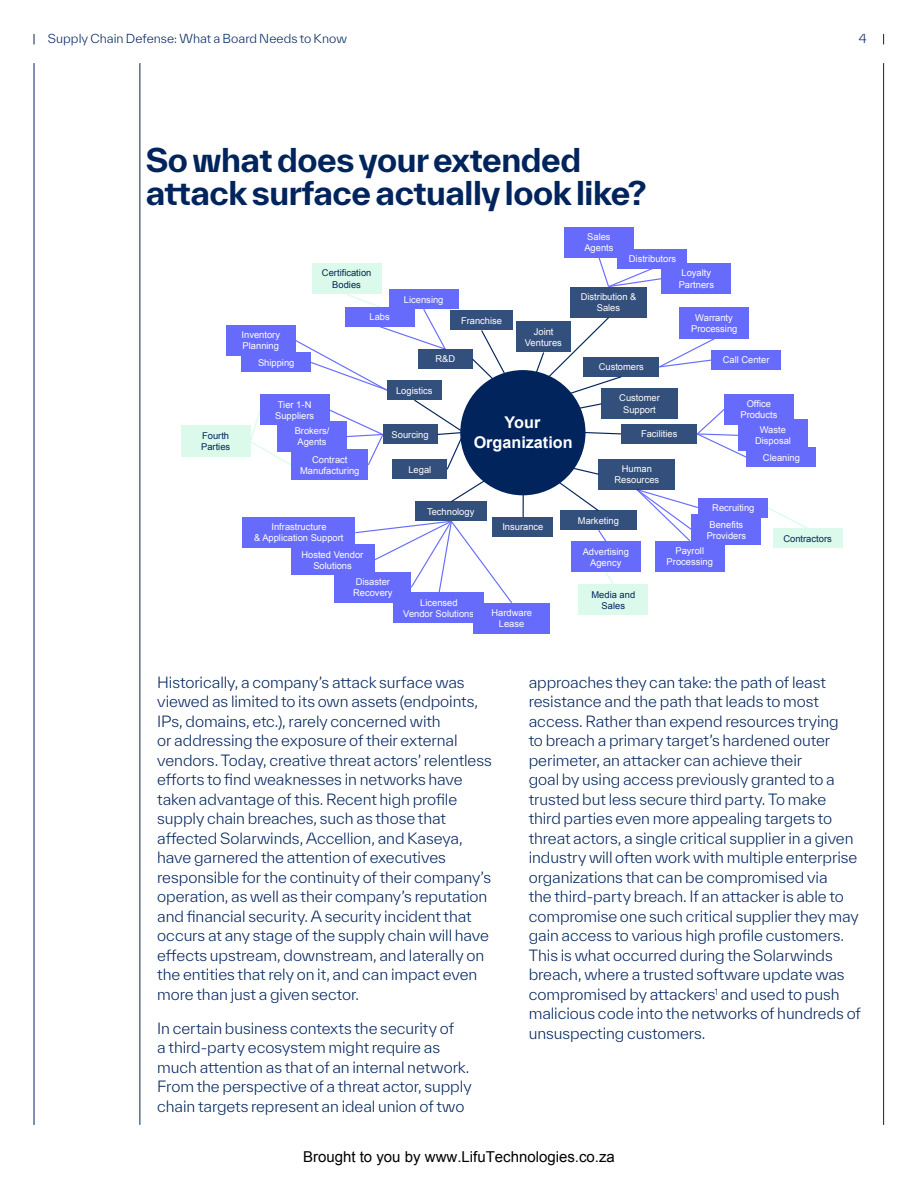
<style>
.page{position:relative;width:918px;height:1188px;background:#fff}
.page>*{position:absolute;margin:0;border:0;box-sizing:border-box;transform-origin:0 0}
.t1{font:700 31.65px/33.3px "TWK Everett";letter-spacing:-.015em;color:#01245c}
.t2{font:700 16.2px/19.5px "Arial";color:#fff;text-align:center}
.P0{font:300 15px/19.5px "TWK Everett";letter-spacing:-.005em;color:#01245c}
.t3{font:300 12px "TWK Everett";letter-spacing:.005em;color:#01245c}
.t4{font:9.3px/11.1px "Arial";color:#fff;text-align:center}
.t5{font:9.3px/11.1px "Arial";color:#01245c;text-align:center}
</style>
<div class="page">
<svg style="left:768px;top:507px;width:40px;height:21px"></svg>
<svg style="left:249px;top:257px;width:499px;height:347px"></svg>
<div style="left:460px;top:370px;width:126px;height:125px;background:#01245c;border-radius:50%"></div>
<div style="left:387px;top:380px;width:55px;height:20px;background:#334f7c"></div>
<div style="left:226px;top:325px;width:69px;height:31px;background:#676bfb"></div>
<div style="left:242px;top:353px;width:69px;height:19px;background:#676bfb"></div>
<div style="left:345px;top:307px;width:69px;height:20px;background:#676bfb"></div>
<div style="left:389px;top:290px;width:69px;height:19px;background:#676bfb"></div>
<div style="left:312px;top:263px;width:69px;height:31px;background:#dbfaeb"></div>
<div style="left:260px;top:394px;width:69px;height:31px;background:#676bfb"></div>
<div style="left:277px;top:421px;width:70px;height:31px;background:#676bfb"></div>
<div style="left:291px;top:450px;width:77px;height:30px;background:#676bfb"></div>
<div style="left:383px;top:424px;width:54px;height:20px;background:#334f7c"></div>
<div style="left:181px;top:426px;width:69px;height:31px;background:#dbfaeb"></div>
<div style="left:418px;top:349px;width:54px;height:20px;background:#334f7c"></div>
<div style="left:516px;top:322px;width:55px;height:30px;background:#334f7c"></div>
<div style="left:450px;top:311px;width:63px;height:19px;background:#334f7c"></div>
<div style="left:393px;top:459px;width:54px;height:20px;background:#334f7c"></div>
<div style="left:415px;top:501px;width:72px;height:20px;background:#334f7c"></div>
<div style="left:243px;top:517px;width:112px;height:31px;background:#676bfb"></div>
<div style="left:291px;top:544px;width:83px;height:31px;background:#676bfb"></div>
<div style="left:334px;top:572px;width:77px;height:31px;background:#676bfb"></div>
<div style="left:393px;top:592px;width:91px;height:31px;background:#676bfb"></div>
<div style="left:473px;top:603px;width:77px;height:30px;background:#676bfb"></div>
<div style="left:493px;top:517px;width:60px;height:20px;background:#334f7c"></div>
<div style="left:564px;top:227px;width:70px;height:30px;background:#676bfb"></div>
<div style="left:618px;top:249px;width:69px;height:19px;background:#676bfb"></div>
<div style="left:662px;top:263px;width:69px;height:31px;background:#676bfb"></div>
<div style="left:570px;top:287px;width:76px;height:30px;background:#334f7c"></div>
<div style="left:583px;top:357px;width:76px;height:20px;background:#334f7c"></div>
<div style="left:601px;top:388px;width:77px;height:31px;background:#334f7c"></div>
<div style="left:680px;top:308px;width:69px;height:31px;background:#676bfb"></div>
<div style="left:712px;top:350px;width:69px;height:20px;background:#676bfb"></div>
<div style="left:621px;top:424px;width:76px;height:20px;background:#334f7c"></div>
<div style="left:599px;top:459px;width:76px;height:31px;background:#334f7c"></div>
<div style="left:560px;top:511px;width:76px;height:19px;background:#334f7c"></div>
<div style="left:699px;top:498px;width:69px;height:20px;background:#676bfb"></div>
<div style="left:773px;top:528px;width:69px;height:20px;background:#dbfaeb"></div>
<div style="left:692px;top:514px;width:69px;height:31px;background:#676bfb"></div>
<div style="left:655px;top:541px;width:69px;height:31px;background:#676bfb"></div>
<div style="left:579px;top:584px;width:69px;height:31px;background:#dbfaeb"></div>
<div style="left:571px;top:541px;width:69px;height:31px;background:#676bfb"></div>
<div style="left:724px;top:394px;width:69px;height:30px;background:#676bfb"></div>
<div style="left:738px;top:420px;width:69px;height:31px;background:#676bfb"></div>
<div style="left:747px;top:448px;width:69px;height:19px;background:#676bfb"></div>
<hr style="left:34px;top:63px;width:1px;height:1062px;background:#01245c">
<hr style="left:140px;top:63px;width:1px;height:1062px;background:#01245c">
<hr style="left:883px;top:63px;width:1px;height:1062px;background:#01245c">
<p class="t3" style="left:48px;top:31px;width:301px">Supply Chain Defense: What a Board Needs to Know</p>
<p class="t3" style="left:859px;top:31px;width:9px">4</p>
<h2 class="t1" style="left:146px;top:143px;width:502px">So what does your extended attack surface actually look like?</h2>
<p class="t5" style="left:322px;top:268px;width:51px">Certification<br>Bodies</p>
<p class="t4" style="left:404px;top:294px;width:41px">Licensing</p>
<p class="t4" style="left:584px;top:231px;width:31px">Sales<br>Agents</p>
<p class="t4" style="left:629px;top:253px;width:49px">Distributors</p>
<p class="t4" style="left:679px;top:268px;width:37px">Loyalty<br>Partners</p>
<p class="t4" style="left:581px;top:291px;width:57px">Distribution &amp;<br>Sales</p>
<p class="t4" style="left:370px;top:312px;width:22px">Labs</p>
<p class="t4" style="left:691px;top:312px;width:48px">Warranty<br>Processing</p>
<p class="t4" style="left:723px;top:355px;width:48px">Call Center</p>
<p class="t4" style="left:461px;top:315px;width:43px">Franchise</p>
<p class="t4" style="left:525px;top:326px;width:38px">Joint<br>Ventures</p>
<p class="t4" style="left:242px;top:329px;width:40px;text-align:left">Inventory<br>Planning</p>
<p class="t4" style="left:258px;top:357px;width:38px">Shipping</p>
<p class="t4" style="left:435px;top:354px;width:21px">R&amp;D</p>
<p class="t4" style="left:599px;top:361px;width:47px">Customers</p>
<p class="t4" style="left:619px;top:393px;width:42px">Customer<br>Support</p>
<p class="t4" style="left:396px;top:385px;width:38px">Logistics</p>
<p class="t4" style="left:740px;top:398px;width:38px">Office<br>Products</p>
<p class="t4" style="left:755px;top:424px;width:37px">Waste<br>Disposal</p>
<p class="t4" style="left:763px;top:452px;width:38px">Cleaning</p>
<p class="t4" style="left:275px;top:399px;width:41px;text-align:left">Tier 1-N<br>Suppliers</p>
<p class="t4" style="left:295px;top:426px;width:36px;text-align:left">Brokers/<br>Agents</p>
<p class="t4" style="left:300px;top:454px;width:61px">Contract<br>Manufacturing</p>
<p class="t2" style="left:474px;top:413px;width:100px">Your<br>Organization</p>
<p class="t4" style="left:641px;top:429px;width:38px">Facilities</p>
<p class="t4" style="left:615px;top:463px;width:46px">Human<br>Resources</p>
<p class="t4" style="left:578px;top:515px;width:43px">Marketing</p>
<p class="t5" style="left:202px;top:430px;width:29px">Fourth</p>
<p class="t4" style="left:392px;top:429px;width:38px">Sourcing</p>
<p class="t5" style="left:201px;top:442px;width:31px">Parties</p>
<p class="t4" style="left:408px;top:464px;width:24px">Legal</p>
<p class="t4" style="left:427px;top:506px;width:49px">Technology</p>
<p class="t4" style="left:712px;top:503px;width:44px">Recruiting</p>
<p class="t4" style="left:707px;top:519px;width:41px;text-align:left">Benefits<br>Providers</p>
<p class="t4" style="left:667px;top:545px;width:48px">Payroll<br>Processing</p>
<p class="t4" style="left:254px;top:522px;width:91px">Infrastructure<br>&amp; Application Support</p>
<p class="t4" style="left:301px;top:549px;width:63px">Hosted Vendor<br>Solutions</p>
<p class="t4" style="left:353px;top:576px;width:41px;text-align:left">Disaster<br>Recovery</p>
<p class="t4" style="left:502px;top:522px;width:43px">Insurance</p>
<p class="t5" style="left:783px;top:533px;width:50px">Contractors</p>
<p class="t4" style="left:583px;top:546px;width:48px">Advertising<br>Agency</p>
<p class="t5" style="left:592px;top:589px;width:45px">Media and<br>Sales</p>
<p class="t4" style="left:403px;top:597px;width:72px">Licensed<br>Vendor Solutions</p>
<p class="t4" style="left:491px;top:607px;width:42px">Hardware<br>Lease</p>
<p class="P0" style="left:157px;top:672px;width:336px">Historically, a company’s attack surface was viewed as limited to its own assets (endpoints, IPs, domains, etc.), rarely concerned with<br>or addressing the exposure of their external vendors. Today, creative threat actors’ relentless efforts to find weaknesses in networks have taken advantage of this. Recent high profile supply chain breaches, such as those that affected Solarwinds, Accellion, and Kaseya, have garnered the attention of executives responsible for the continuity of their company’s operation, as well as their company’s reputation and financial security. A security incident that occurs at any stage of the supply chain will have effects upstream, downstream, and laterally on the entities that rely on it, and can impact even more than just a given sector.</p>
<p class="P0" style="left:157px;top:1018px;width:316px">In certain business contexts the security of<br>a third-party ecosystem might require as much attention as that of an internal network.<br>From the perspective of a threat actor, supply chain targets represent an ideal union of two</p>
<p class="P0" style="left:529px;top:672px;width:334px">approaches they can take: the path of least resistance and the path that leads to most access. Rather than expend resources trying<br>to breach a primary target’s hardened outer perimeter, an attacker can achieve their<br>goal by using access previously granted to a trusted but less secure third party. To make third parties even more appealing targets to threat actors, a single critical supplier in a given industry will often work with multiple enterprise organizations that can be compromised via<br>the third-party breach. If an attacker is able to compromise one such critical supplier they may gain access to various high profile customers.<br>This is what occurred during the Solarwinds breach, where a trusted software update was compromised by attackers<sup>1</sup> and used to push malicious code into the networks of hundreds of unsuspecting customers.</p>
</div>
